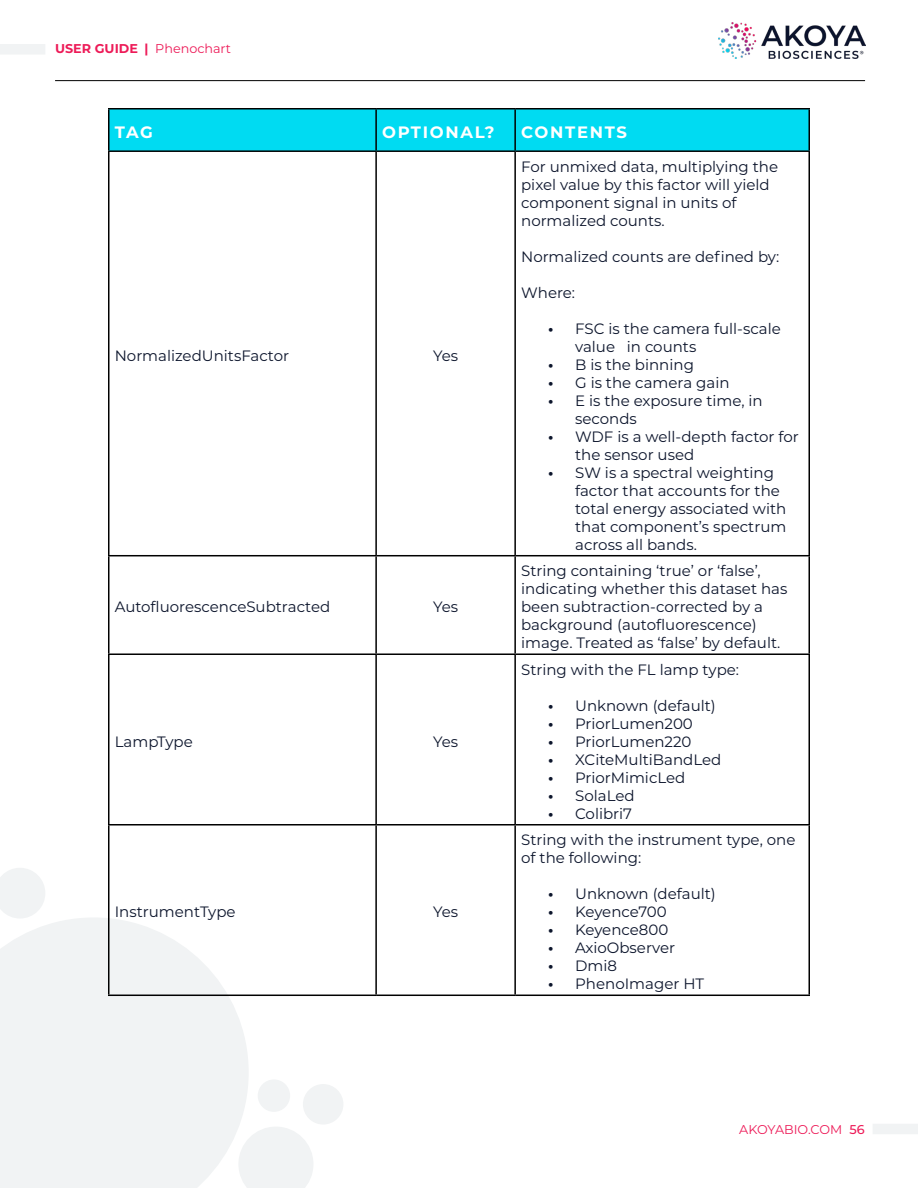
<style>
.page{position:relative;width:918px;height:1188px;background:#fff}
.page>*{position:absolute;margin:0;border:0;box-sizing:border-box;transform-origin:0 0}
.t1{font:700 16.5px "Montserrat";letter-spacing:.1em;color:#fff}
.t2{font:15px/18px "Montserrat";color:#0c152c}
.t3{font:700 12.75px "Montserrat";color:#ed1b58}
.t4{font:12.75px "Montserrat";color:#ed1b58}
.t5{font:500 12.75px "Montserrat";color:#ed1b58}
.s1{font-weight:400}
.s2{font-weight:700}
</style>
<div class="page">
<svg style="left:0;top:918px;width:249px;height:270px;fill:#f1f3f4"></svg>
<div style="left:258px;top:1079px;width:32px;height:33px;background:#f1f3f4;border-radius:50%"></div>
<div style="left:303px;top:1084px;width:40px;height:41px;background:#f1f3f4;border-radius:50%"></div>
<svg style="left:238px;top:1127px;width:75px;height:61px"></svg>
<svg style="left:0;top:868px;width:45px;height:51px"></svg>
<img style="left:718px;top:22px;width:147px;height:37px">
<div style="left:0;top:44px;width:45px;height:11px;background:#f1f3f4"></div>
<div style="left:873px;top:1124px;width:45px;height:10px;background:#f1f3f4"></div>
<hr style="left:55px;top:80px;width:810px;height:1px;background:#000">
<div style="left:110px;top:110px;width:698px;height:40px;background:#00dbf2"></div>
<hr style="left:108px;top:108px;width:268px;height:2px;background:#000">
<hr style="left:108px;top:109px;width:2px;height:41px;background:#000">
<hr style="left:376px;top:108px;width:139px;height:2px;background:#000">
<hr style="left:375px;top:109px;width:2px;height:41px;background:#000">
<hr style="left:515px;top:108px;width:295px;height:2px;background:#000">
<hr style="left:514px;top:109px;width:2px;height:41px;background:#000">
<hr style="left:808px;top:109px;width:2px;height:41px;background:#000">
<hr style="left:108px;top:150px;width:268px;height:2px;background:#000">
<hr style="left:108px;top:152px;width:2px;height:403px;background:#000">
<hr style="left:376px;top:150px;width:139px;height:2px;background:#000">
<hr style="left:375px;top:152px;width:2px;height:403px;background:#000">
<hr style="left:515px;top:150px;width:295px;height:2px;background:#000">
<hr style="left:514px;top:152px;width:2px;height:403px;background:#000">
<hr style="left:808px;top:152px;width:2px;height:403px;background:#000">
<hr style="left:108px;top:555px;width:268px;height:1px;background:#000">
<hr style="left:108px;top:556px;width:2px;height:97px;background:#000">
<hr style="left:376px;top:555px;width:139px;height:1px;background:#000">
<hr style="left:375px;top:556px;width:2px;height:97px;background:#000">
<hr style="left:515px;top:555px;width:295px;height:1px;background:#000">
<hr style="left:514px;top:556px;width:2px;height:97px;background:#000">
<hr style="left:808px;top:556px;width:2px;height:97px;background:#000">
<hr style="left:108px;top:653px;width:268px;height:2px;background:#000">
<hr style="left:108px;top:655px;width:2px;height:169px;background:#000">
<hr style="left:376px;top:653px;width:139px;height:2px;background:#000">
<hr style="left:375px;top:655px;width:2px;height:169px;background:#000">
<hr style="left:515px;top:653px;width:295px;height:2px;background:#000">
<hr style="left:514px;top:655px;width:2px;height:169px;background:#000">
<hr style="left:808px;top:655px;width:2px;height:169px;background:#000">
<hr style="left:108px;top:824px;width:268px;height:2px;background:#000">
<hr style="left:108px;top:826px;width:2px;height:169px;background:#000">
<hr style="left:376px;top:824px;width:139px;height:2px;background:#000">
<hr style="left:375px;top:826px;width:2px;height:169px;background:#000">
<hr style="left:515px;top:824px;width:295px;height:2px;background:#000">
<hr style="left:514px;top:826px;width:2px;height:169px;background:#000">
<hr style="left:808px;top:826px;width:2px;height:169px;background:#000">
<hr style="left:108px;top:995px;width:268px;height:1px;background:#000">
<hr style="left:376px;top:995px;width:139px;height:1px;background:#000">
<hr style="left:515px;top:995px;width:295px;height:1px;background:#000">
<p class="t3" style="left:55px;top:39px;width:178px">USER GUIDE | <span class="s1">Phenochart</span></p>
<p class="t1" style="left:115px;top:120px;width:40px">TAG</p>
<p class="t1" style="left:382px;top:120px;width:114px">OPTIONAL?</p>
<p class="t1" style="left:521px;top:120px;width:107px">CONTENTS</p>
<p class="t2" style="left:115px;top:346px;width:176px">NormalizedUnitsFactor</p>
<p class="t2" style="left:433px;top:346px;width:27px">Yes</p>
<p class="t2" style="left:115px;top:597px;width:217px">AutofluorescenceSubtracted</p>
<p class="t2" style="left:433px;top:597px;width:27px">Yes</p>
<p class="t2" style="left:115px;top:732px;width:79px">LampType</p>
<p class="t2" style="left:433px;top:732px;width:27px">Yes</p>
<p class="t2" style="left:115px;top:902px;width:122px">InstrumentType</p>
<p class="t2" style="left:433px;top:902px;width:27px">Yes</p>
<p class="t2" style="left:521px;top:157px;width:259px">For unmixed data, multiplying the pixel value by this factor will yield component signal in units of normalized counts.</p>
<p class="t2" style="left:521px;top:247px;width:260px">Normalized counts are defined by:</p>
<p class="t2" style="left:521px;top:283px;width:55px">Where:</p>
<p class="t2" style="left:575px;top:319px;width:207px;text-indent:-27px"><span class="s2">•</span> FSC is the camera full-scale value in counts</p>
<p class="t2" style="left:548px;top:355px;width:147px"><span class="s2">•</span> B is the binning</p>
<p class="t2" style="left:548px;top:373px;width:183px"><span class="s2">•</span> G is the camera gain</p>
<p class="t2" style="left:575px;top:391px;width:189px;text-indent:-27px"><span class="s2">•</span> E is the exposure time, in seconds</p>
<p class="t2" style="left:575px;top:427px;width:225px;text-indent:-27px"><span class="s2">•</span> WDF is a well-depth factor for the sensor used</p>
<p class="t2" style="left:575px;top:463px;width:213px;text-indent:-27px"><span class="s2">•</span> SW is a spectral weighting factor that accounts for the total energy associated with that component’s spectrum across all bands.</p>
<p class="t2" style="left:521px;top:561px;width:268px">String containing ‘true’ or ‘false’, indicating whether this dataset has been subtraction-corrected by a background (autofluorescence) image. Treated as ‘false’ by default.</p>
<p class="t2" style="left:521px;top:660px;width:219px">String with the FL lamp type:</p>
<p class="t2" style="left:548px;top:696px;width:169px"><span class="s2">•</span> Unknown (default)</p>
<p class="t2" style="left:548px;top:714px;width:146px"><span class="s2">•</span> PriorLumen200</p>
<p class="t2" style="left:548px;top:732px;width:145px"><span class="s2">•</span> PriorLumen220</p>
<p class="t2" style="left:548px;top:750px;width:175px"><span class="s2">•</span> XCiteMultiBandLed</p>
<p class="t2" style="left:548px;top:768px;width:139px"><span class="s2">•</span> PriorMimicLed</p>
<p class="t2" style="left:548px;top:786px;width:88px"><span class="s2">•</span> SolaLed</p>
<p class="t2" style="left:548px;top:804px;width:85px"><span class="s2">•</span> Colibri7</p>
<p class="t2" style="left:521px;top:830px;width:276px">String with the instrument type, one of the following:</p>
<p class="t2" style="left:548px;top:884px;width:169px"><span class="s2">•</span> Unknown (default)</p>
<p class="t2" style="left:548px;top:902px;width:120px"><span class="s2">•</span> Keyence700</p>
<p class="t2" style="left:548px;top:920px;width:122px"><span class="s2">•</span> Keyence800</p>
<p class="t2" style="left:548px;top:938px;width:129px"><span class="s2">•</span> AxioObserver</p>
<p class="t2" style="left:548px;top:956px;width:70px"><span class="s2">•</span> Dmi8</p>
<p class="t2" style="left:548px;top:974px;width:158px"><span class="s2">•</span> PhenoImager HT</p>
<p class="t4" style="left:739px;top:1121px;width:105px">AKOYABIO.COM</p>
<p class="t5" style="left:849px;top:1121px;width:17px">56</p>
</div>
